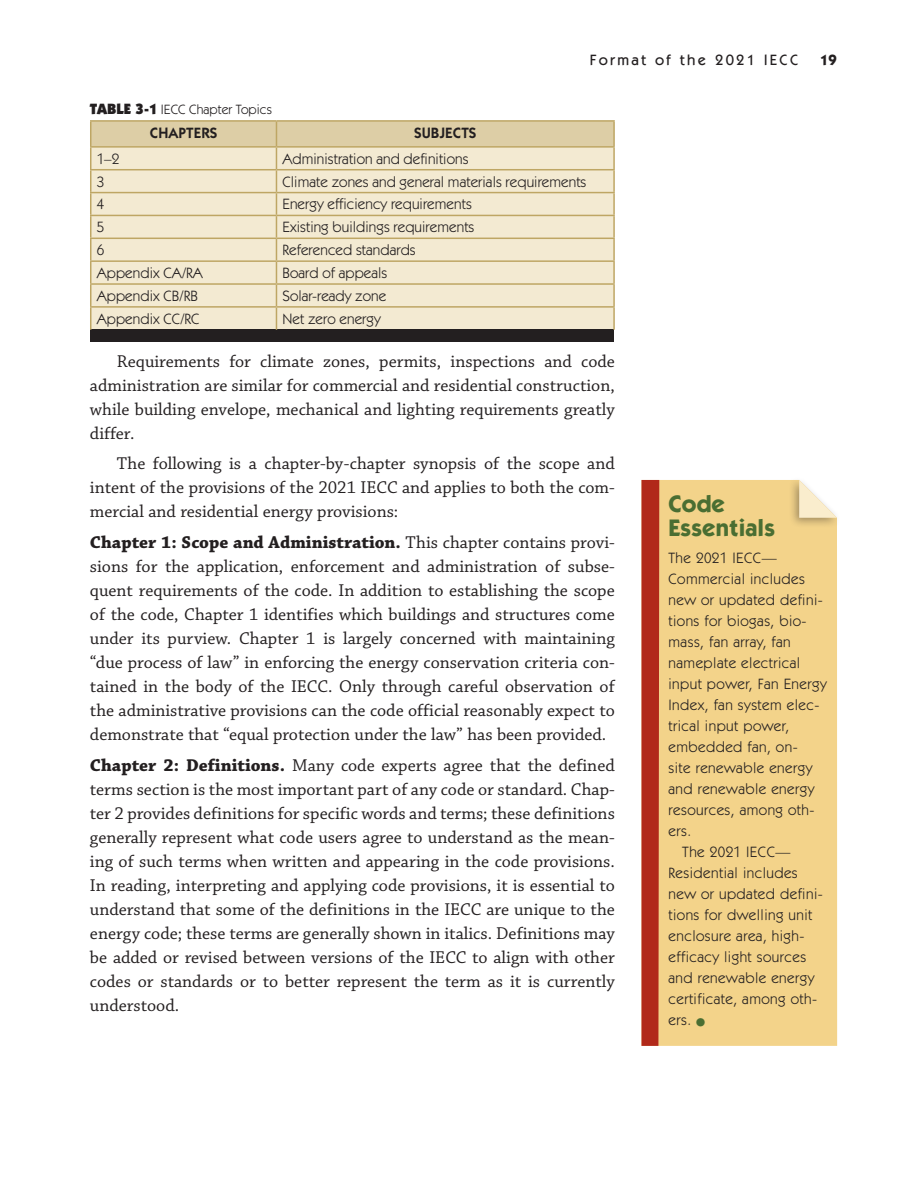
<style>
.page{position:relative;width:918px;height:1188px;background:#fff}
.page>*{position:absolute;margin:0;border:0;box-sizing:border-box;transform-origin:0 0}
.MN1_T{font:700 24px/24px "Itc Kabel";letter-spacing:.005em;color:#4a6e32}
.Body_Text_First{font:18px/24px "Chaparral Pro";color:#231f20;text-align:justify}
.Body_text{font:18px/24px "Chaparral Pro";color:#231f20;text-align:justify}
.Box_Text{font:15px/21px "ITC Kabel Std";letter-spacing:.03em;color:#231f20}
.Table_text_left{font:15px "ITC Kabel Std";letter-spacing:.005em;color:#231f20}
.t1{font:500 15px "ITC Kabel Std";letter-spacing:.15em;color:#231f20}
.TableHeading1{font:600 15px "Itc Kabel";letter-spacing:.005em;color:#231f20}
.t2{font:700 15px "ITC Kabel Std";color:#231f20}
.Table_title{font:13.5px "Itc Kabel";letter-spacing:.005em;color:#231f20}
.s1{font-weight:900;font-size:15px}
.s2{font-weight:700}
.s3{color:#4a6e32}
</style>
<div class="page">
<div style="left:91px;top:330px;width:523px;height:12px;background:#231f20"></div>
<hr style="left:90px;top:120px;width:186px;height:2px;background:#bea664">
<hr style="left:276px;top:120px;width:339px;height:2px;background:#bea664">
<hr style="left:613px;top:122px;width:2px;height:24px;background:#bea664">
<hr style="left:276px;top:146px;width:339px;height:2px;background:#bea664">
<hr style="left:613px;top:148px;width:2px;height:21px;background:#bea664">
<hr style="left:276px;top:169px;width:339px;height:1px;background:#bea664">
<hr style="left:613px;top:170px;width:2px;height:22px;background:#bea664">
<hr style="left:276px;top:192px;width:339px;height:1px;background:#bea664">
<hr style="left:613px;top:193px;width:2px;height:22px;background:#bea664">
<hr style="left:276px;top:215px;width:339px;height:1px;background:#bea664">
<hr style="left:613px;top:216px;width:2px;height:22px;background:#bea664">
<hr style="left:276px;top:238px;width:339px;height:1px;background:#bea664">
<hr style="left:613px;top:239px;width:2px;height:21px;background:#bea664">
<hr style="left:276px;top:260px;width:339px;height:2px;background:#bea664">
<hr style="left:613px;top:262px;width:2px;height:21px;background:#bea664">
<hr style="left:276px;top:283px;width:339px;height:2px;background:#bea664">
<hr style="left:613px;top:285px;width:2px;height:21px;background:#bea664">
<hr style="left:276px;top:306px;width:339px;height:2px;background:#bea664">
<svg style="left:90px;top:121px;width:524px;height:209px;background:#ebe1c4"></svg>
<hr style="left:613px;top:308px;width:2px;height:22px;background:#bea664">
<div style="left:659px;top:480px;width:178px;height:566px;background:#f3d38a"></div>
<div style="left:642px;top:480px;width:17px;height:566px;background:#b1291a"></div>
<div style="left:789px;top:475px;width:52px;height:53px;background:#231f20;opacity:.4"></div>
<svg style="left:799px;top:480px;width:38px;height:38px"></svg>
<p class="t1" style="left:590px;top:52px;width:210px">Format of the 2021 IECC</p>
<p class="t2" style="left:820px;top:51px;width:18px">19</p>
<p class="Table_title" style="left:90px;top:102px;width:184px"><span class="s1">TABLE 3-1</span> IECC Chapter Topics</p>
<p class="TableHeading1" style="left:150px;top:125px;width:69px">CHAPTERS</p>
<p class="TableHeading1" style="left:414px;top:125px;width:64px">SUBJECTS</p>
<p class="Table_text_left" style="left:97px;top:150px;width:24px">1–2</p>
<p class="Table_text_left" style="left:282px;top:150px;width:188px">Administration and definitions</p>
<p class="Table_text_left" style="left:97px;top:173px;width:9px">3</p>
<p class="Table_text_left" style="left:282px;top:173px;width:306px">Climate zones and general materials requirements</p>
<p class="Table_text_left" style="left:97px;top:196px;width:9px">4</p>
<p class="Table_text_left" style="left:282px;top:196px;width:191px">Energy efficiency requirements</p>
<p class="Table_text_left" style="left:97px;top:218px;width:9px">5</p>
<p class="Table_text_left" style="left:282px;top:218px;width:193px">Existing buildings requirements</p>
<p class="Table_text_left" style="left:97px;top:241px;width:9px">6</p>
<p class="Table_text_left" style="left:282px;top:241px;width:135px">Referenced standards</p>
<p class="Table_text_left" style="left:97px;top:264px;width:108px">Appendix CA/RA</p>
<p class="Table_text_left" style="left:282px;top:264px;width:106px">Board of appeals</p>
<p class="Table_text_left" style="left:97px;top:287px;width:103px">Appendix CB/RB</p>
<p class="Table_text_left" style="left:282px;top:287px;width:105px">Solar-ready zone</p>
<p class="Table_text_left" style="left:97px;top:310px;width:104px">Appendix CC/RC</p>
<p class="Table_text_left" style="left:282px;top:310px;width:100px">Net zero energy</p>
<p class="Body_text" style="left:90px;top:350px;width:526px;text-indent:27px">Requirements for climate zones, permits, inspections and code administration are similar for commercial and residential construction, while building envelope, mechanical and lighting requirements greatly differ.</p>
<p class="Body_text" style="left:90px;top:452px;width:526px;text-indent:27px">The following is a chapter-by-chapter synopsis of the scope and intent of the provisions of the 2021 IECC and applies to both the com&shy;mercial and residential energy provisions:</p>
<p class="Body_Text_First" style="left:90px;top:531px;width:526px"><span class="s2">Chapter 1: Scope and Administration.</span> This chapter contains provi&shy;sions for the application, enforcement and administration of subse&shy;quent requirements of the code. In addition to establishing the scope of the code, Chapter 1 identifies which buildings and structures come under its purview. Chapter 1 is largely concerned with maintaining “due process of law” in enforcing the energy conservation criteria con&shy;tained in the body of the IECC. Only through careful observation of the administrative provisions can the code official reasonably expect to demonstrate that “equal protection under the law” has been provided.</p>
<p class="Body_Text_First" style="left:90px;top:754px;width:526px;text-align:left"><span class="s2">Chapter 2: Definitions.</span> Many code experts agree that the defined terms section is the most important part of any code or standard. Chap&shy;ter 2 provides definitions for specific words and terms; these definitions generally represent what code users agree to understand as the mean&shy;ing of such terms when written and appearing in the code provisions.<br>In reading, interpreting and applying code provisions, it is essential to understand that some of the definitions in the IECC are unique to the energy code; these terms are generally shown in italics. Definitions may be added or revised between versions of the IECC to align with other codes or standards or to better represent the term as it is currently understood.</p>
<p class="MN1_T" style="left:669px;top:491px;width:108px">Code<br>Essentials</p>
<p class="Box_Text" style="left:669px;top:547px;width:160px">The 2021 IECC—<br>Commercial includes new or updated defini&shy;tions for biogas, bio&shy;mass, fan array, fan nameplate electrical input power, Fan Energy<br>Index, fan system elec&shy;trical input power, embedded fan, on-<br>site renewable energy and renewable energy resources, among oth&shy;ers.</p>
<p class="Box_Text" style="left:669px;top:841px;width:156px;text-indent:14px">The 2021 IECC—<br>Residential includes new or updated defini&shy;tions for dwelling unit enclosure area, high&shy;efficacy light sources and renewable energy certificate, among oth&shy;ers. <span class="s3">●</span></p>
</div>
